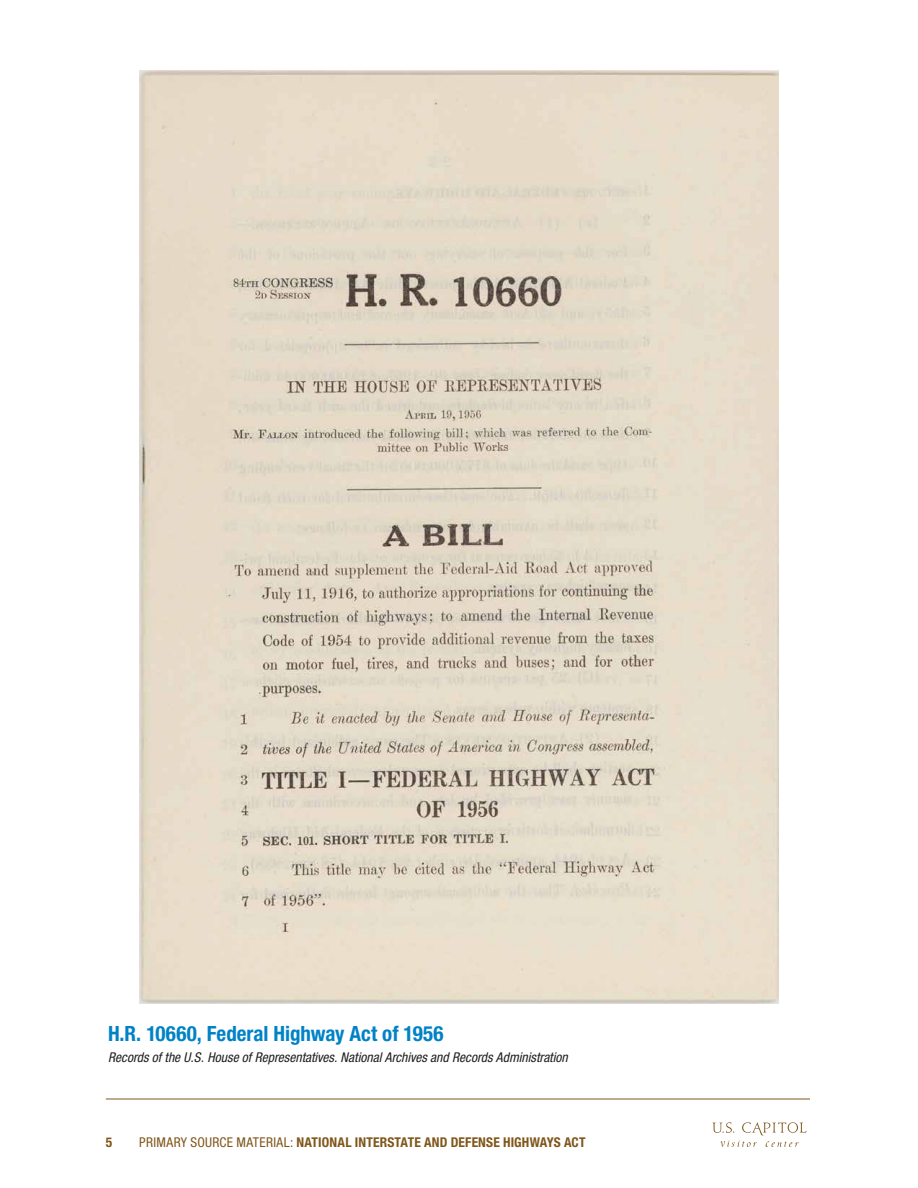
<style>
.page{position:relative;width:918px;height:1188px;background:#fff}
.page>*{position:absolute;margin:0;border:0;box-sizing:border-box;transform-origin:0 0}
.t1{font:700 condensed 21px "Helvetica Neue LT Std";letter-spacing:.005em;color:#0082c7}
.t2{font:italic condensed 13.5px "Helvetica Neue LT Std";letter-spacing:.005em;color:#231f20}
.t3{font:700 condensed 13.5px "Helvetica Neue LT Std";letter-spacing:.01em;color:#80571b}
.s1{font-weight:400}
</style>
<div class="page">
<svg style="left:712px;top:1122px;width:95px;height:25px"></svg>
<hr style="left:106px;top:1099px;width:704px;height:1px;background:#80571b">
<img style="left:140px;top:70px;width:638px;height:934px">
<h1 class="t1" style="left:108px;top:1021px;width:337px">H.R. 10660, FEDERAL HIGHWAY ACT OF 1956</h1>
<p class="t2" style="left:108px;top:1049px;width:461px">Records of the U.S. House of Representatives. National Archives and Records Administration</p>
<p class="t3" style="left:106px;top:1134px;width:8px">5</p>
<p class="t3" style="left:139px;top:1134px;width:448px"><span class="s1">PRIMARY SOURCE MATERIAL:</span> NATIONAL INTERSTATE AND DEFENSE HIGHWAYS ACT</p>
</div>
